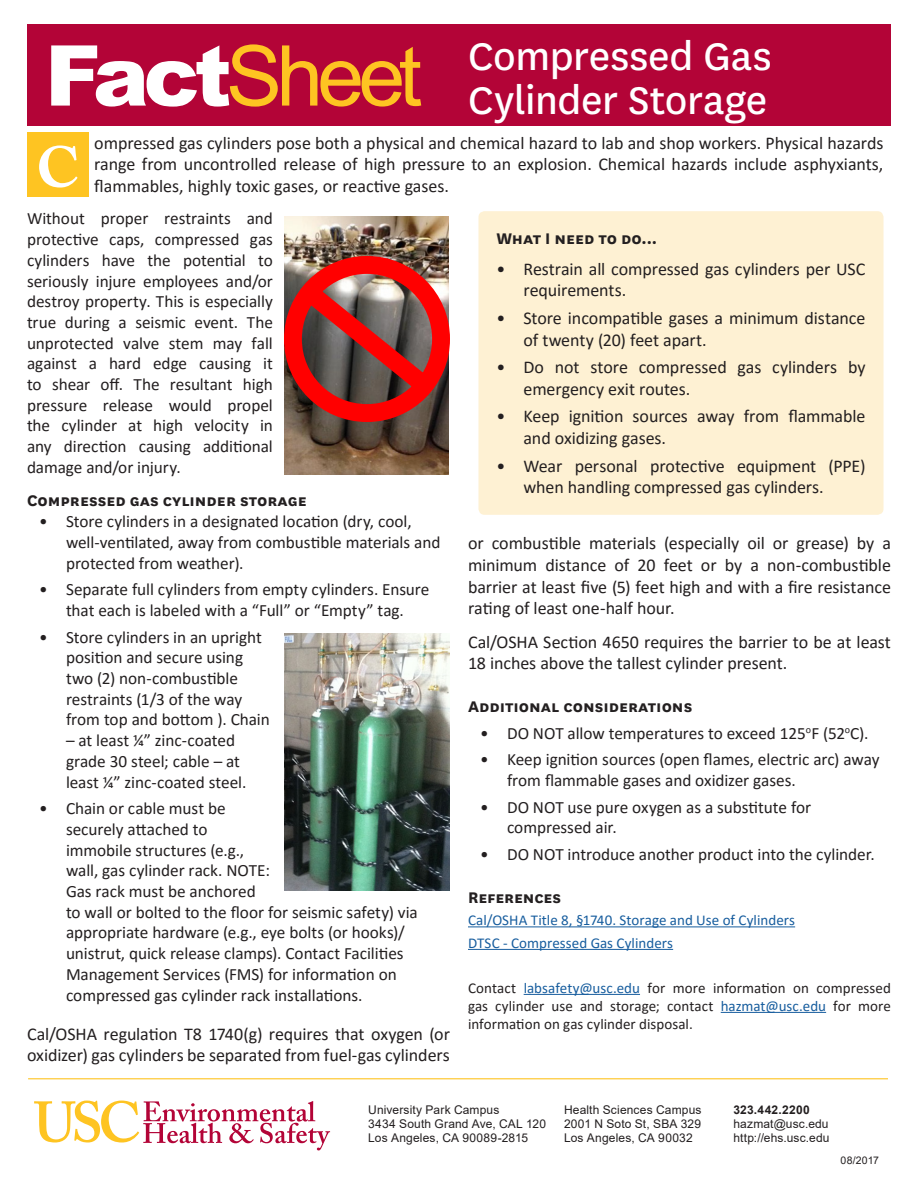
<style>
.page{position:relative;width:918px;height:1188px;background:#fff}
.page>*{position:absolute;margin:0;border:0;box-sizing:border-box;transform-origin:0 0}
.t1{font:84px "Arial";letter-spacing:-.07em;color:#fec422}
.t2{font:700 57px "Adobe Caslon Pro";color:#fff}
.t3{font:45px/43.5px "National";letter-spacing:-.005em;color:#fff}
.preamble{font:18px/21.6px "Calibri";letter-spacing:-.005em;color:#231f20}
.preamble-2{font:700 18px "National";color:#231f20}
.t4{font:17.25px/20.7px "Calibri";letter-spacing:-.005em;color:#231f20}
.t5{font:15px/18px "Calibri";color:#231f20;text-align:justify}
.t6{font:15px "Calibri";letter-spacing:.005em;color:#175d9e}
.t7{font:12px/14.4px "Arial";letter-spacing:.01em;color:#231f20}
.t8{font:700 12px "Arial";letter-spacing:.02em;color:#231f20}
.t9{font:10.5px "Arial";letter-spacing:.005em;color:#231f20}
.s1{font-weight:900;color:#fff}
.s2{color:#175d9e}
</style>
<div class="page">
<svg style="left:34px;top:1101px;width:296px;height:49px"></svg>
<div style="left:27px;top:24px;width:864px;height:102px;background:#b30437"></div>
<hr style="left:28px;top:1078px;width:860px;height:1px;background:#fec422">
<hr style="left:468px;top:926px;width:327px;height:1px;background:#175d9e">
<hr style="left:468px;top:949px;width:205px;height:1px;background:#175d9e">
<hr style="left:524px;top:994px;width:116px;height:1px;background:#175d9e">
<hr style="left:721px;top:1012px;width:105px;height:1px;background:#175d9e">
<div style="left:27px;top:132px;width:61px;height:64px;background:#fec422"></div>
<div style="left:478px;top:211px;width:406px;height:304px;background:#fef1d3;border-radius:6px"></div>
<img style="left:285px;top:633px;width:164px;height:258px">
<img style="left:285px;top:216px;width:163px;height:259px">
<img style="left:284px;top:247px;width:166px;height:184px">
<h1 class="t1" style="left:45px;top:18px;width:378px"><span class="s1">Fact</span>Sheet</h1>
<p class="t3" style="left:468px;top:32px;width:305px">Compressed Gas<br>Cylinder Storage</p>
<p class="t2" style="left:36px;top:134px;width:44px">C</p>
<p class="preamble" style="left:94px;top:131px;width:791px;text-align:justify">ompressed gas cylinders pose both a physical and chemical hazard to lab and shop workers. Physical hazards range from uncontrolled release of high pressure to an explosion. Chemical hazards include asphyxiants, flammables, highly toxic gases, or reactive gases.</p>
<p class="t4" style="left:27px;top:208px;width:247px;text-align:justify">Without proper restraints and protective caps, compressed gas cylinders have the potential to seriously injure employees and/or destroy property. This is especially true during a seismic event. The unprotected valve stem may fall against a hard edge causing it to shear off. The resultant high pressure release would propel the cylinder at high velocity in any direction causing additional damage and/or injury.</p>
<p class="preamble-2" style="left:27px;top:488px;width:281px">Compressed gas cylinder storage</p>
<p class="t4" style="left:66px;top:511px;width:376px;text-indent:-27px">• Store cylinders in a designated location (dry, cool, well-ventilated, away from combustible materials and protected from weather).</p>
<p class="t4" style="left:39px;top:579px;width:392px;text-align:center">• Separate full cylinders from empty cylinders. Ensure that each is labeled with a “Full” or “Empty” tag.</p>
<p class="t4" style="left:66px;top:626px;width:205px;text-indent:-27px">• Store cylinders in an upright position and secure using two (2) non-combustible restraints (1/3 of the way from top and bottom ). Chain</p>
<p class="t4" style="left:66px;top:730px;width:182px">– at least ¼” zinc-coated grade 30 steel; cable – at least ¼” zinc-coated steel.</p>
<p class="t4" style="left:66px;top:798px;width:353px;text-indent:-27px">• Chain or cable must be<br>securely attached to<br>immobile structures (e.g.,<br>wall, gas cylinder rack. NOTE:<br>Gas rack must be anchored<br>to wall or bolted to the floor for seismic safety) via appropriate hardware (e.g., eye bolts (or hooks)/ unistrut, quick release clamps). Contact Facilities Management Services (FMS) for information on compressed gas cylinder rack installations.</p>
<p class="preamble" style="left:27px;top:1022px;width:425px">Cal/OSHA regulation T8 1740(g) requires that oxygen (or oxidizer) gas cylinders be separated from fuel-gas cylinders</p>
<p class="preamble-2" style="left:496px;top:226px;width:162px">What I need to do...</p>
<p class="preamble" style="left:524px;top:257px;width:343px;text-indent:-27px">• Restrain all compressed gas cylinders per USC requirements.</p>
<p class="preamble" style="left:524px;top:307px;width:343px;text-indent:-27px">• Store incompatible gases a minimum distance of twenty (20) feet apart.</p>
<p class="preamble" style="left:524px;top:356px;width:343px;text-indent:-27px">• Do not store compressed gas cylinders by emergency exit routes.</p>
<p class="preamble" style="left:524px;top:405px;width:344px;text-indent:-27px">• Keep ignition sources away from flammable and oxidizing gases.</p>
<p class="preamble" style="left:524px;top:454px;width:343px;text-indent:-27px">• Wear personal protective equipment (PPE) when handling compressed gas cylinders.</p>
<p class="preamble" style="left:468px;top:532px;width:425px;text-align:justify">or combustible materials (especially oil or grease) by a minimum distance of 20 feet or by a non-combustible barrier at least five (5) feet high and with a fire resistance rating of least one-half hour.</p>
<p class="preamble" style="left:468px;top:630px;width:424px">Cal/OSHA Section 4650 requires the barrier to be at least<br>18 inches above the tallest cylinder present.</p>
<p class="preamble-2" style="left:468px;top:694px;width:226px">Additional considerations</p>
<p class="t4" style="left:480px;top:722px;width:390px">• DO NOT allow temperatures to exceed 125<sup>o</sup>F (52<sup>o</sup>C).</p>
<p class="t4" style="left:507px;top:749px;width:374px;text-indent:-27px">• Keep ignition sources (open flames, electric arc) away from flammable gases and oxidizer gases.</p>
<p class="t4" style="left:507px;top:796px;width:306px;text-indent:-27px">• DO NOT use pure oxygen as a substitute for compressed air.</p>
<p class="t4" style="left:480px;top:844px;width:396px">• DO NOT introduce another product into the cylinder.</p>
<p class="preamble-2" style="left:468px;top:884px;width:95px">References</p>
<p class="t6" style="left:468px;top:910px;width:329px">Cal/OSHA Title 8, §1740. Storage and Use of Cylinders</p>
<p class="t6" style="left:468px;top:932px;width:207px">DTSC - Compressed Gas Cylinders</p>
<p class="t5" style="left:468px;top:978px;width:425px">Contact <span class="s2">labsafety@usc.edu</span> for more information on compressed gas cylinder use and storage; contact <span class="s2">hazmat@usc.edu</span> for more information on gas cylinder disposal.</p>
<p class="t7" style="left:368px;top:1102px;width:179px">University Park Campus<br>3434 South Grand Ave, CAL 120<br>Los Angeles, CA 90089-2815</p>
<p class="t7" style="left:564px;top:1102px;width:139px;text-align:justify">Health Sciences Campus 2001 N Soto St, SBA 329<br>Los Angeles, CA 90032</p>
<p class="t8" style="left:734px;top:1101px;width:78px">323.442.2200</p>
<p class="t7" style="left:734px;top:1117px;width:98px">hazmat@usc.edu http://ehs.usc.edu</p>
<p class="t9" style="left:841px;top:1153px;width:40px">08/2017</p>
</div>
